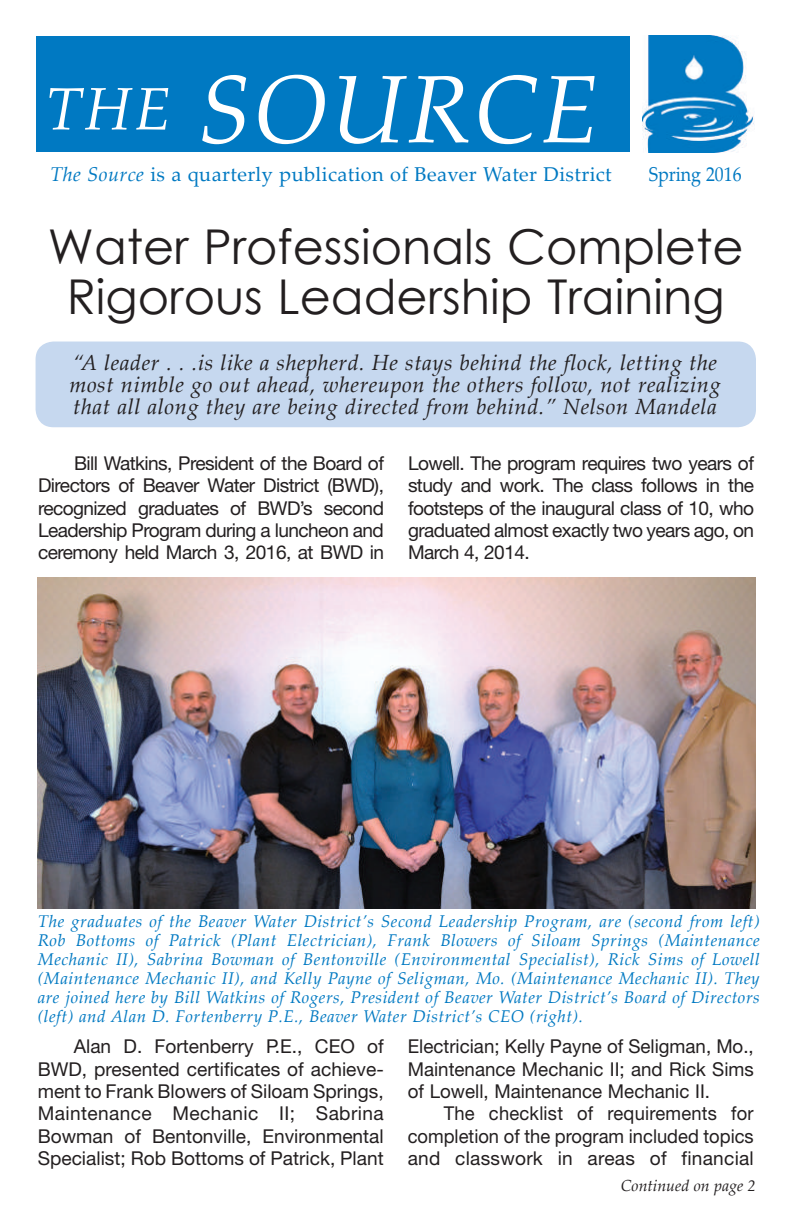
<style>
.page{position:relative;width:792px;height:1224px;background:#fff}
.page>*{position:absolute;margin:0;border:0;box-sizing:border-box;transform-origin:0 0}
.t1{font:italic 96px "Palatino Linotype";letter-spacing:.025em;color:#fff}
.t2{font:48px/50px "Century Gothic";color:#231f20;text-align:center}
.t3{font:italic 22px/22px "Palatino Linotype";letter-spacing:.025em;color:#231f20}
.t4{font:20px "Palatino Linotype";letter-spacing:.02em;color:#0079c2}
.t5{font:20px "Palatino Linotype";color:#0079c2;scale:.89 1}
.t6{font:19.2px/22.4px "Helvetica Neue";color:#231f20;text-align:justify}
.t7{font:19.2px/22.4px "Helvetica Neue";color:#231f20;text-align:justify;scale:.96 1}
.t8{font:italic 17px/19px "Palatino Linotype";letter-spacing:.03em;color:#0079c2;text-align:justify}
.t9{font:italic 16px "Palatino Linotype";color:#231f20}
.s1{font-size:60px}
.s2{font-style:italic}
</style>
<div class="page">
<img style="left:642px;top:35px;width:113px;height:117px">
<div style="left:36px;top:36px;width:594px;height:116px;background:#0079c2"></div>
<img style="left:38px;top:578px;width:718px;height:331px">
<div style="left:36px;top:342px;width:720px;height:85px;background:#c6d8ef;border-radius:18px"></div>
<h1 class="t1" style="left:45px;top:41px;width:555px"><span class="s1">THE</span> SOURCE</h1>
<p class="t4" style="left:50px;top:160px;width:563px"><span class="s2">The Source</span> is a quarterly publication of Beaver Water District</p>
<p class="t5" style="left:649px;top:160px;width:106px">Spring 2016</p>
<h2 class="t2" style="left:48px;top:221px;width:697px">Water Professionals Complete<br>Rigorous Leadership Training</h2>
<p class="t3" style="left:69px;top:351px;width:653px">“A leader . . .is like a shepherd. He stays behind the flock, letting the most nimble go out ahead, whereupon the others follow, not realizing that all along they are being directed from behind.” Nelson Mandela</p>
<p class="t6" style="left:38px;top:452px;width:348px;text-indent:36px">Bill Watkins, President of the Board of Directors of Beaver Water District (BWD), recognized graduates of BWD’s second Leadership Program during a luncheon and ceremony held March 3, 2016, at BWD in</p>
<p class="t6" style="left:408px;top:452px;width:348px">Lowell. The program requires two years of study and work. The class follows in the footsteps of the inaugural class of 10, who graduated almost exactly two years ago, on March 4, 2014.</p>
<p class="t8" style="left:38px;top:911px;width:724px">The graduates of the Beaver Water District’s Second Leadership Program, are (second from left)<br>Rob Bottoms of Patrick (Plant Electrician), Frank Blowers of Siloam Springs (Maintenance Mechanic II), Sabrina Bowman of Bentonville (Environmental Specialist), Rick Sims of Lowell (Maintenance Mechanic II), and Kelly Payne of Seligman, Mo. (Maintenance Mechanic II). They are joined here by Bill Watkins of Rogers, President of Beaver Water District’s Board of Directors (left) and Alan D. Fortenberry P.E., Beaver Water District’s CEO (right).</p>
<p class="t6" style="left:38px;top:1035px;width:348px;text-indent:36px">Alan D. Fortenberry P.E., CEO of BWD, presented certificates of achieve&shy;ment to Frank Blowers of Siloam Springs, Maintenance Mechanic II; Sabrina Bowman of Bentonville, Environmental Specialist; Rob Bottoms of Patrick, Plant</p>
<p class="t6" style="left:408px;top:1035px;width:348px">Electrician; Kelly Payne of Seligman, Mo., Maintenance Mechanic II; and Rick Sims of Lowell, Maintenance Mechanic II.</p>
<p class="t7" style="left:408px;top:1102px;width:362px;text-indent:36px">The checklist of requirements for completion of the program included topics and classwork in areas of financial</p>
<p class="t9" style="left:621px;top:1174px;width:136px">Continued on page 2</p>
</div>
